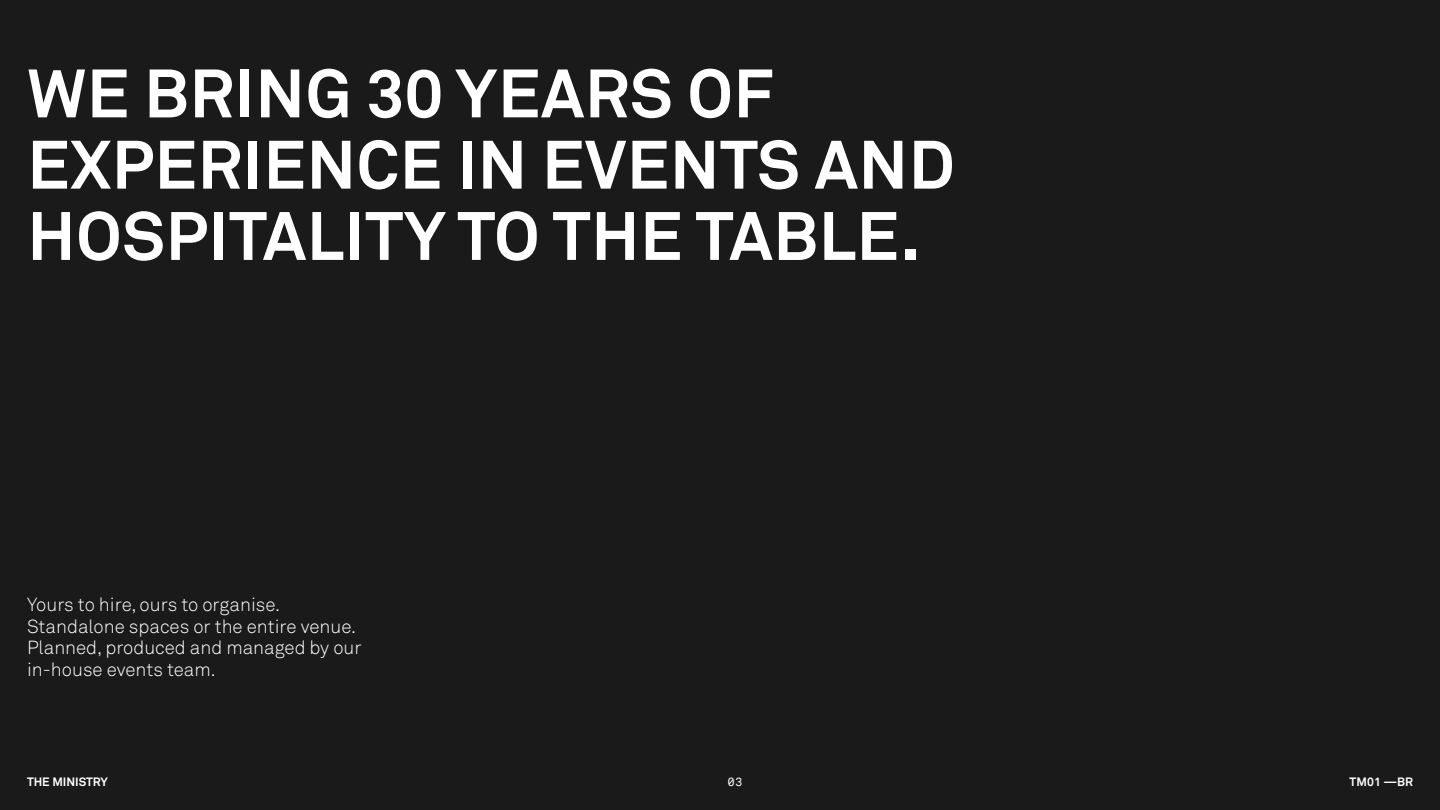
<style>
.page{position:relative;width:1440px;height:810px;background:#1a1a1a}
.page>*{position:absolute;margin:0;border:0;box-sizing:border-box;transform-origin:0 0}
.t1{font:700 67.5px/71.2px "Akkurat Std";letter-spacing:.01em;color:#fff}
.t2{font:300 18.75px/21.6px "Akkurat Std";color:#fff}
.t3{font:700 12px "Akkurat Std";color:#fff}
.t4{font:12px "Akkurat Mono LLTT";color:#fff}
</style>
<div class="page">
<h1 class="t1" style="left:27px;top:57px;width:929px">WE BRING 30 YEARS OF<br>EXPERIENCE IN EVENTS AND<br>HOSPITALITY TO THE TABLE.</h1>
<p class="t2" style="left:27px;top:594px;width:336px">Yours to hire, ours to organise.<br>Standalone spaces or the entire venue.<br>Planned, produced and managed by our in-house events team.</p>
<p class="t3" style="left:27px;top:774px;width:83px">THE MINISTRY</p>
<p class="t4" style="left:728px;top:774px;width:16px">03</p>
<p class="t3" style="left:1350px;top:774px;width:65px">TM01 —BR</p>
</div>
